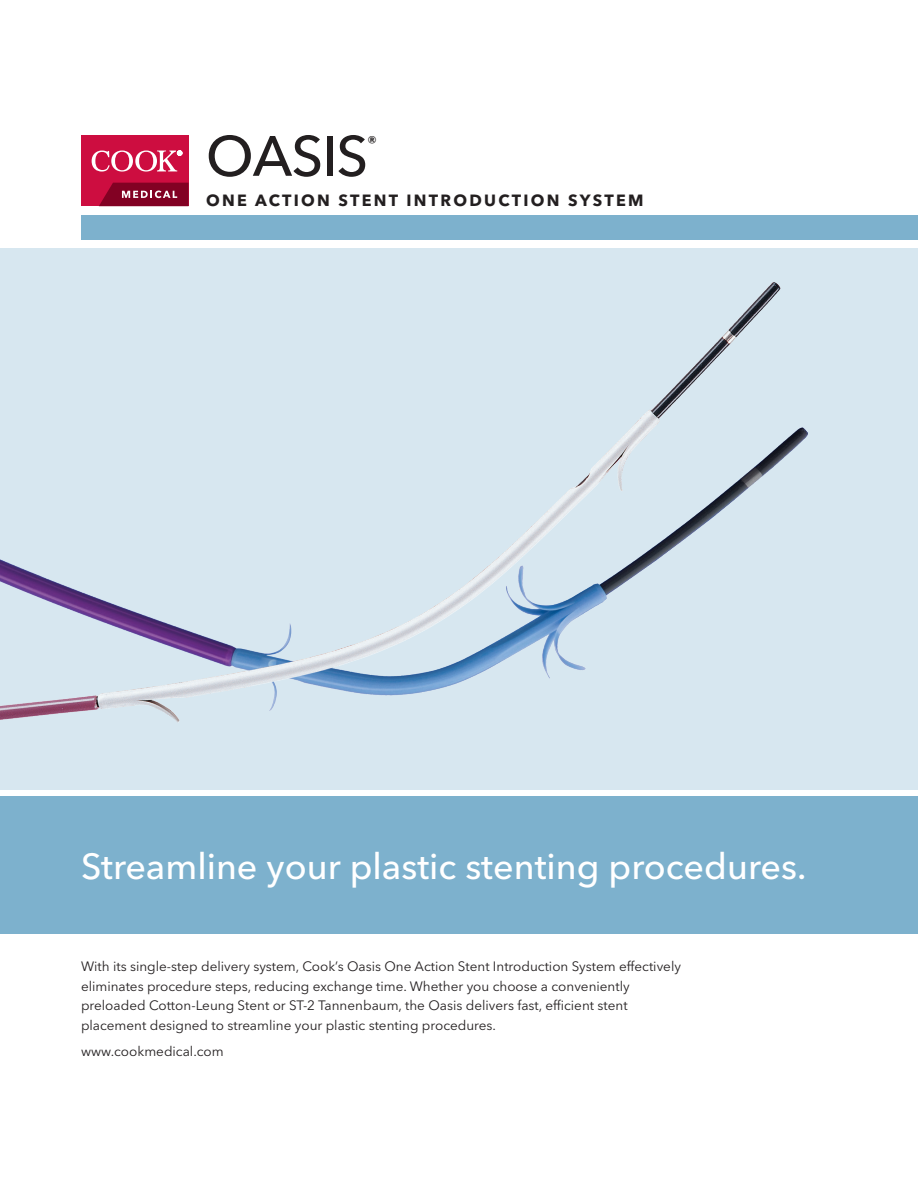
<style>
.page{position:relative;width:918px;height:1188px;background:#fff}
.page>*{position:absolute;margin:0;border:0;box-sizing:border-box;transform-origin:0 0}
.t1{font:500 56.25px "Avenir Next LT Pro";letter-spacing:-.02em;color:#231f20}
.HEAD1{font:500 36px "Avenir Next LT Pro";color:#fff}
.t2{font:600 16.8px "Avenir Next LT Pro";color:#231f20}
.t3{font:700 16.2px "Avenir Next LT Pro";letter-spacing:.14em;color:#231f20}
.new_body{font:13.5px/19.5px "Avenir Next LT Pro";color:#231f20}
</style>
<div class="page">
<div style="left:81px;top:215px;width:837px;height:25px;background:#7db1cd"></div>
<div style="left:0;top:249px;width:918px;height:541px;background:#d7e7f0"></div>
<div style="left:81px;top:135px;width:108px;height:71px;background:#cd0d40"></div>
<svg style="left:99px;top:183px;width:90px;height:23px;background:#931838"></svg>
<svg style="left:92px;top:151px;width:90px;height:21px"></svg>
<div style="left:0;top:796px;width:918px;height:138px;background:#7db1cd"></div>
<p class="t1" style="left:206px;top:122px;width:164px">OASIS</p>
<p class="t2" style="left:367px;top:132px;width:12px">®</p>
<p class="t3" style="left:206px;top:191px;width:439px">ONE ACTION STENT INTRODUCTION SYSTEM</p>
<p class="HEAD1" style="left:81px;top:845px;width:727px">Streamline your plastic stenting procedures.</p>
<p class="new_body" style="left:81px;top:957px;width:602px">With its single-step delivery system, Cook’s Oasis One Action Stent Introduction System effectively eliminates procedure steps, reducing exchange time. Whether you choose a conveniently preloaded Cotton-Leung Stent or ST-2 Tannenbaum, the Oasis delivers fast, efficient stent placement designed to streamline your plastic stenting procedures.</p>
<p class="new_body" style="left:81px;top:1041px;width:144px">www.cookmedical.com</p>
</div>
